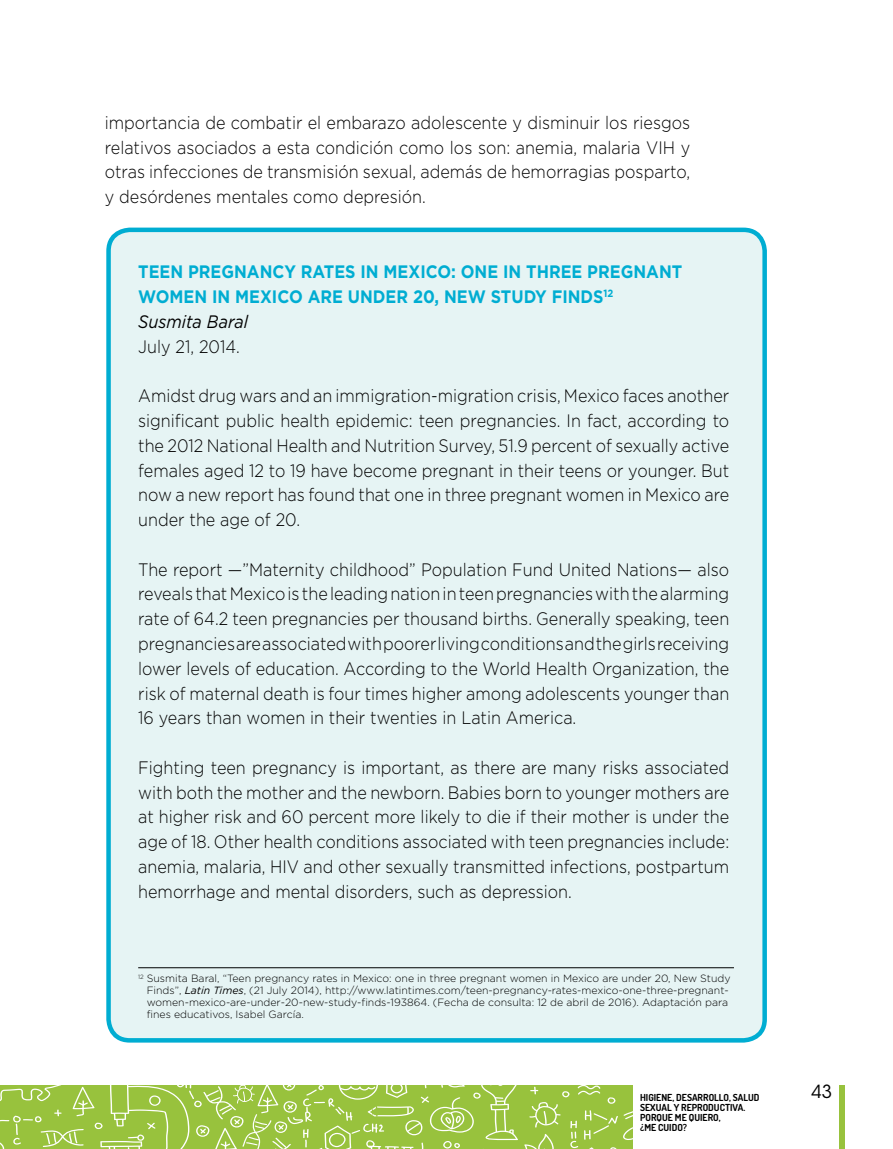
<style>
.page{position:relative;width:893px;height:1149px;background:#fff}
.page>*{position:absolute;margin:0;border:0;box-sizing:border-box;transform-origin:0 0}
.t1{font:300 18px/24.8px "Gotham";color:#000;text-align:justify;scale:.9 1}
.t2{font:700 18px/24.8px "Gotham";color:#00add2;scale:.9 1}
.t3{font:18px "ITC Avant Garde Std";color:#000}
.t4{font:300 10.5px/12px "Gotham";color:#000}
.t5{font:700 9.75px/10.1px "Dosis";color:#000}
.s1{font-weight:400;font-style:italic;color:#000}
.s2{font-weight:400;font-style:italic}
</style>
<div class="page">
<div style="left:839px;top:1084px;width:6px;height:64px;background:#98c23d"></div>
<svg style="left:0;top:1085px;width:633px;height:63px;background:#a2c851"></svg>
<div style="left:109px;top:230px;width:656px;height:809px;background:#e6f4f4;border-radius:21px"></div>
<div style="left:106px;top:227px;width:661px;height:815px;border:4px solid #00add2;border-radius:21px"></div>
<hr style="left:138px;top:967px;width:596px;height:1px;background:#000">
<p class="t1" style="left:105px;top:110px;width:652px">importancia de combatir el embarazo adolescente y disminuir los riesgos relativos asociados a esta condición como los son: anemia, malaria VIH y otras infecciones de transmisión sexual, además de hemorragias posparto, y desórdenes mentales como depresión.</p>
<p class="t2" style="left:138px;top:259px;width:606px">TEEN PREGNANCY RATES IN MEXICO: ONE IN THREE PREGNANT<br>WOMEN IN MEXICO ARE UNDER 20, NEW STUDY FINDS<sup>12<br></sup><span class="s1">Susmita Baral</span></p>
<p class="t1" style="left:138px;top:334px;width:115px">July 21, 2014.</p>
<p class="t1" style="left:138px;top:383px;width:658px">Amidst drug wars and an immigration-migration crisis, Mexico faces another significant public health epidemic: teen pregnancies. In fact, according to the 2012 National Health and Nutrition Survey, 51.9 percent of sexually active females aged 12 to 19 have become pregnant in their teens or younger. But now a new report has found that one in three pregnant women in Mexico are under the age of 20.</p>
<p class="t1" style="left:138px;top:556px;width:658px">The report —”Maternity childhood” Population Fund United Nations— also reveals that Mexico is the leading nation in teen pregnancies with the alarming rate of 64.2 teen pregnancies per thousand births. Generally speaking, teen pregnancies are associated with poorer living conditions and the girls receiving lower levels of education. According to the World Health Organization, the risk of maternal death is four times higher among adolescents younger than 16 years than women in their twenties in Latin America.</p>
<p class="t1" style="left:138px;top:754px;width:658px">Fighting teen pregnancy is important, as there are many risks associated with both the mother and the newborn. Babies born to younger mothers are at higher risk and 60 percent more likely to die if their mother is under the age of 18. Other health conditions associated with teen pregnancies include: anemia, malaria, HIV and other sexually transmitted infections, postpartum hemorrhage and mental disorders, such as depression.</p>
<p class="t4" style="left:147px;top:972px;width:585px;text-indent:-9px"><sup>12</sup> Susmita Baral, “Teen pregnancy rates in Mexico: one in three pregnant women in Mexico are under 20, New Study Finds”, <span class="s2">Latin Times</span>, (21 July 2014), http://www.latintimes.com/teen-pregnancy-rates-mexico-one-three-pregnant&shy;women-mexico-are-under-20-new-study-finds-193864. (Fecha de consulta: 12 de abril de 2016). Adaptación para fines educativos, Isabel García.</p>
<p class="t5" style="left:640px;top:1092px;width:121px">HIGIENE, DESARROLLO, SALUD<br>SEXUAL Y REPRODUCTIVA.<br>PORQUE ME QUIERO,<br>¿ME CUIDO?</p>
<p class="t3" style="left:812px;top:1080px;width:22px">43</p>
</div>
